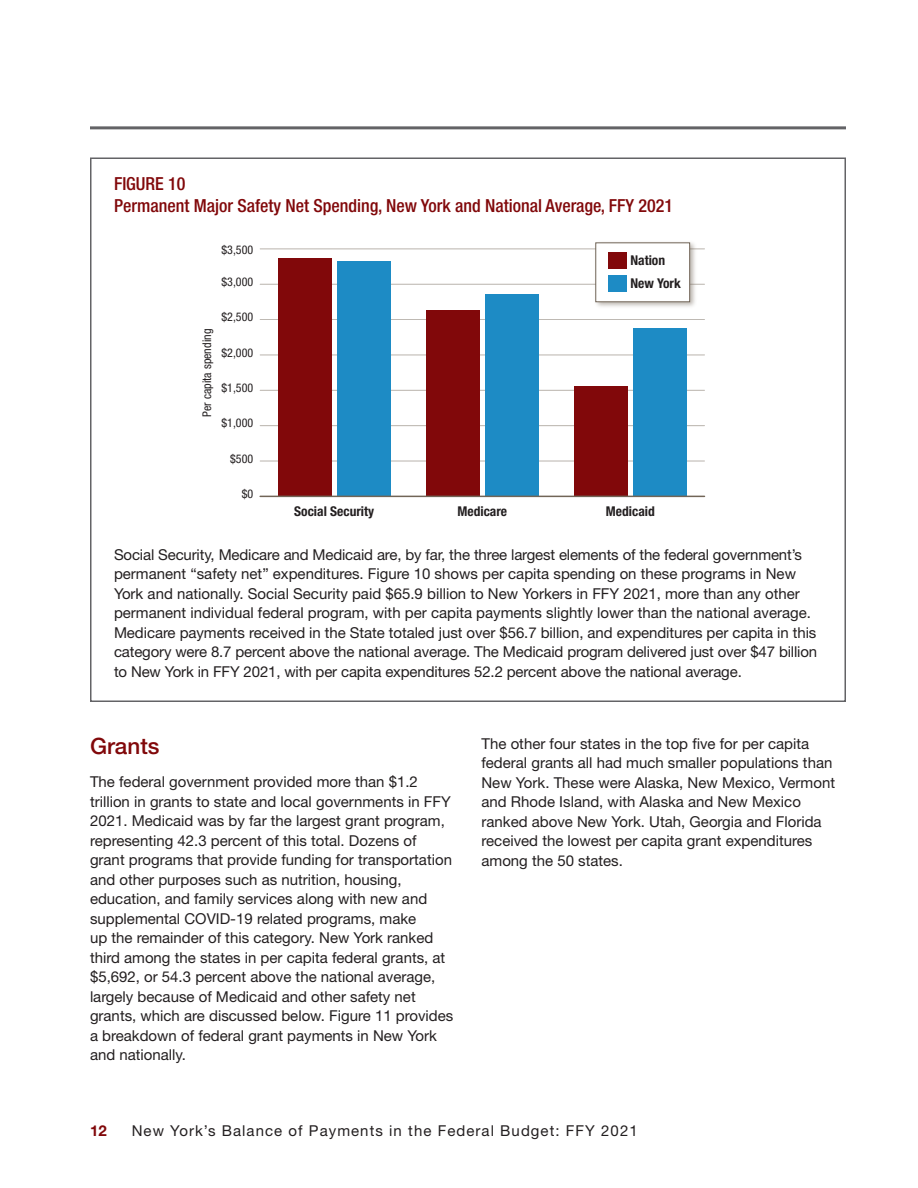
<style>
.page{position:relative;width:918px;height:1188px;background:#fff}
.page>*{position:absolute;margin:0;border:0;box-sizing:border-box;transform-origin:0 0}
._2_Subheads{font:500 22.5px "Helvetica Neue LT Std";color:#81080a}
._7_Figure_Titles{font:500 condensed 18px/21.8px "Helvetica Neue LT Std";color:#81080a}
._3_Body_Text{font:15px/19.5px "Helvetica Neue LT Std";color:#231f20}
._3_Body_Text-2{font:15px "Helvetica Neue LT Std";letter-spacing:.07em;color:#231f20}
.t1{font:700 15px "Helvetica Neue LT Std";color:#81080a}
.t2{font:700 condensed 13.5px "Helvetica Neue LT Std";color:#231f20}
.t3{font:condensed 12px "Helvetica Neue LT Std";color:#231f20}
</style>
<div class="page">
<hr style="left:90px;top:126px;width:756px;height:3px;background:#636366">
<hr style="left:260px;top:461px;width:445px;height:1px;background:#716557">
<hr style="left:260px;top:425px;width:445px;height:1px;background:#716557">
<hr style="left:260px;top:390px;width:445px;height:1px;background:#716557">
<hr style="left:260px;top:355px;width:445px;height:1px;background:#716557">
<hr style="left:260px;top:319px;width:445px;height:1px;background:#716557">
<hr style="left:260px;top:284px;width:445px;height:1px;background:#716557">
<hr style="left:260px;top:249px;width:445px;height:1px;background:#716557">
<div style="left:337px;top:261px;width:54px;height:235px;background:#1d8bc5"></div>
<div style="left:485px;top:294px;width:54px;height:202px;background:#1d8bc5"></div>
<div style="left:633px;top:329px;width:54px;height:167px;background:#1d8bc5"></div>
<div style="left:278px;top:258px;width:53px;height:238px;background:#81080a"></div>
<div style="left:426px;top:310px;width:53px;height:186px;background:#81080a"></div>
<div style="left:574px;top:386px;width:53px;height:110px;background:#81080a"></div>
<img style="left:545px;top:242px;width:160px;height:114px">
<div style="left:596px;top:243px;width:94px;height:59px;background:#fff"></div>
<div style="left:596px;top:243px;width:94px;height:59px;border:1px solid #716557"></div>
<hr style="left:260px;top:496px;width:445px;height:1px;background:#716557">
<div style="left:608px;top:275px;width:19px;height:17px;background:#1d8bc5"></div>
<div style="left:608px;top:252px;width:19px;height:17px;background:#81080a"></div>
<p class="_7_Figure_Titles" style="left:114px;top:172px;width:561px">FIGURE 10<br>Permanent Major Safety Net Spending, New York and National Average, FFY 2021</p>
<p class="t3" style="left:222px;top:243px;width:33px">$3,500</p>
<p class="t3" style="left:222px;top:275px;width:33px">$3,000</p>
<p class="t3" style="left:200px;top:417px;width:89px;rotate:-90deg">Per capita spending</p>
<p class="t3" style="left:222px;top:310px;width:33px">$2,500</p>
<p class="t3" style="left:222px;top:346px;width:33px">$2,000</p>
<p class="t3" style="left:222px;top:381px;width:33px">$1,500</p>
<p class="t3" style="left:222px;top:416px;width:33px">$1,000</p>
<p class="t3" style="left:230px;top:452px;width:25px">$500</p>
<p class="t3" style="left:242px;top:487px;width:13px">$0</p>
<p class="t2" style="left:630px;top:252px;width:36px">Nation</p>
<p class="t2" style="left:630px;top:275px;width:52px">New York</p>
<p class="t2" style="left:294px;top:503px;width:81px">Social Security</p>
<p class="t2" style="left:457px;top:503px;width:51px">Medicare</p>
<p class="t2" style="left:606px;top:503px;width:50px">Medicaid</p>
<p class="_3_Body_Text" style="left:114px;top:544px;width:705px">Social Security, Medicare and Medicaid are, by far, the three largest elements of the federal government’s permanent “safety net” expenditures. Figure 10 shows per capita spending on these programs in New York and nationally. Social Security paid $65.9 billion to New Yorkers in FFY 2021, more than any other permanent individual federal program, with per capita payments slightly lower than the national average.<br>Medicare payments received in the State totaled just over $56.7 billion, and expenditures per capita in this category were 8.7 percent above the national average. The Medicaid program delivered just over $47 billion to New York in FFY 2021, with per capita expenditures 52.2 percent above the national average.</p>
<p class="_2_Subheads" style="left:90px;top:733px;width:71px">Grants</p>
<p class="_3_Body_Text" style="left:90px;top:772px;width:365px">The federal government provided more than $1.2 trillion in grants to state and local governments in FFY 2021. Medicaid was by far the largest grant program, representing 42.3 percent of this total. Dozens of grant programs that provide funding for transportation and other purposes such as nutrition, housing, education, and family services along with new and supplemental COVID-19 related programs, make<br>up the remainder of this category. New York ranked third among the states in per capita federal grants, at $5,692, or 54.3 percent above the national average, largely because of Medicaid and other safety net grants, which are discussed below. Figure 11 provides a breakdown of federal grant payments in New York and nationally.</p>
<p class="_3_Body_Text" style="left:482px;top:733px;width:355px">The other four states in the top five for per capita federal grants all had much smaller populations than New York. These were Alaska, New Mexico, Vermont and Rhode Island, with Alaska and New Mexico ranked above New York. Utah, Georgia and Florida received the lowest per capita grant expenditures among the 50 states.</p>
<p class="t1" style="left:90px;top:1121px;width:18px">12</p>
<p class="_3_Body_Text-2" style="left:132px;top:1121px;width:508px">New York’s Balance of Payments in the Federal Budget: FFY 2021</p>
</div>
